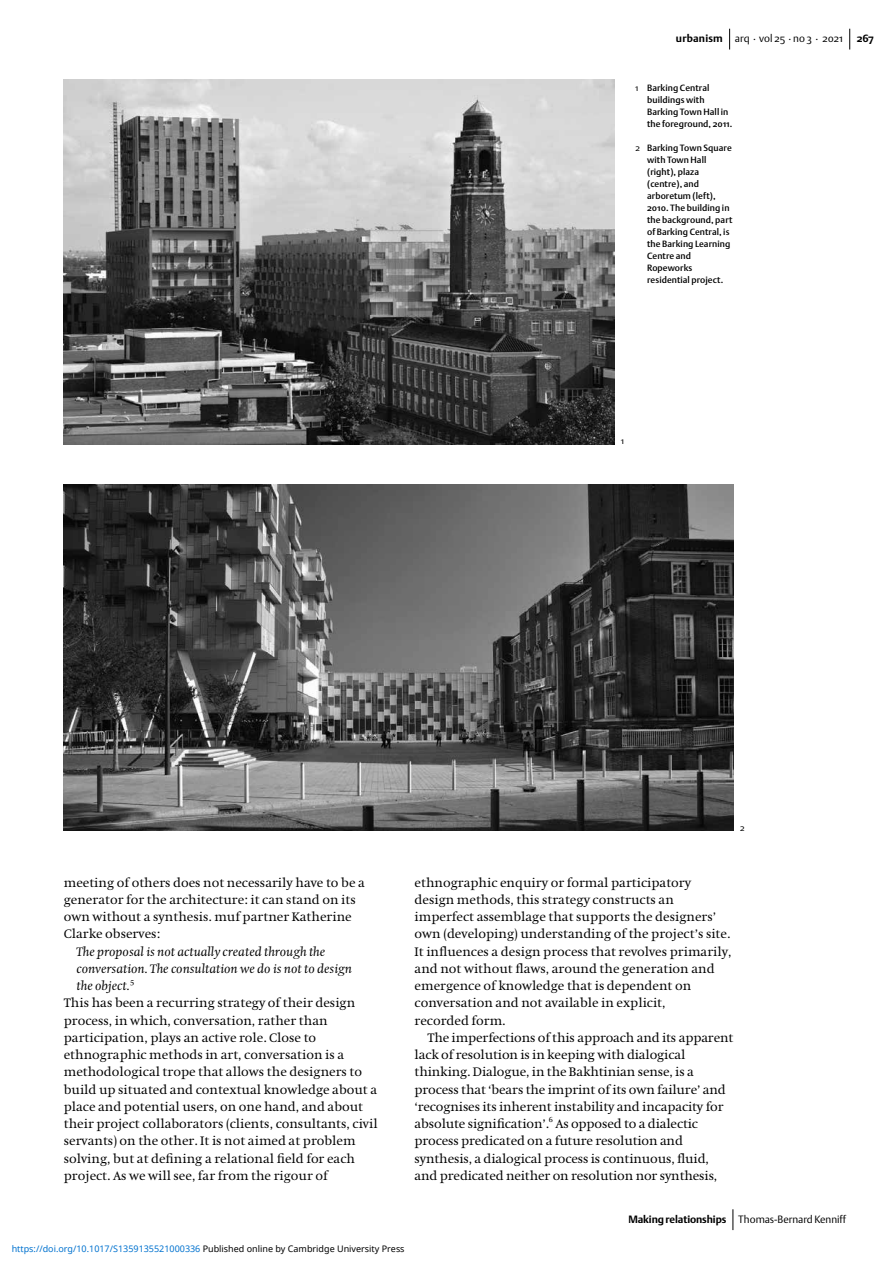
<style>
.page{position:relative;width:893px;height:1263px;background:#fff}
.page>*{position:absolute;margin:0;border:0;box-sizing:border-box;transform-origin:0 0}
.t1{font:12.75px/17.2px "Hollander";color:#000}
.t2{font:italic 12.75px/17.2px "Hollander";color:#000}
.t3{font:10.5px "DTL Argo ST Light";color:#000}
.t4{font:700 10.5px "DTL Argo ST";color:#000}
.t5{font:9px/12px "DTL Argo ST Medium";letter-spacing:.01em;color:#000}
.t6{font:9px "Noto Sans";color:#0172cf}
.t7{font:9px "DTL Argo ST Light";color:#000}
.t8{font:7.65px "Hollander SC";color:#000}
.s1{font-family:"DTL Argo ST";font-weight:700}
.s2{font-family:"DTL Argo ST Light"}
.s3{color:#000}
</style>
<div class="page">
<svg style="left:729px;top:29px;width:1px;height:21px"></svg>
<svg style="left:849px;top:29px;width:1px;height:21px"></svg>
<svg style="left:733px;top:1209px;width:1px;height:21px"></svg>
<img style="left:64px;top:79px;width:551px;height:365px">
<img style="left:64px;top:485px;width:670px;height:346px">
<p class="t3" style="left:676px;top:32px;width:168px"><span class="s1">urbanism</span> arq . vol 25 . no 3 . 2021</p>
<p class="t4" style="left:857px;top:32px;width:19px">267</p>
<p class="t5" style="left:647px;top:82px;width:87px;text-indent:-12px"><span class="s2">1</span> Barking Central buildings with<br>Barking Town Hall in the foreground, 2011.</p>
<p class="t5" style="left:647px;top:142px;width:87px;text-indent:-12px"><span class="s2">2</span> Barking Town Square with Town Hall (right), plaza (centre), and arboretum (left),<br>2010. The building in the background, part of Barking Central, is the Barking Learning<br>Centre and<br>Ropeworks residential project.</p>
<p class="t7" style="left:621px;top:436px;width:5px">1</p>
<p class="t7" style="left:740px;top:822px;width:6px">2</p>
<p class="t1" style="left:64px;top:874px;width:303px">meeting of others does not necessarily have to be a generator for the architecture: it can stand on its own without a synthesis. muf partner Katherine Clarke observes:</p>
<p class="t2" style="left:77px;top:943px;width:277px">The proposal is not actually created through the conversation. The consultation we do is not to design the object.</p>
<p class="t8" style="left:130px;top:977px;width:6px">5</p>
<p class="t1" style="left:64px;top:995px;width:315px">This has been a recurring strategy of their design process, in which, conversation, rather than participation, plays an active role. Close to ethnographic methods in art, conversation is a methodological trope that allows the designers to build up situated and contextual knowledge about a place and potential users, on one hand, and about their project collaborators (clients, consultants, civil servants) on the other. It is not aimed at problem solving, but at defining a relational field for each project. As we will see, far from the rigour of</p>
<p class="t1" style="left:415px;top:874px;width:318px">ethnographic enquiry or formal participatory design methods, this strategy constructs an imperfect assemblage that supports the designers’ own (developing) understanding of the project’s site.<br>It influences a design process that revolves primarily, and not without flaws, around the generation and emergence of knowledge that is dependent on conversation and not available in explicit,<br>recorded form.</p>
<p class="t1" style="left:415px;top:1029px;width:320px;text-indent:13px">The imperfections of this approach and its apparent lack of resolution is in keeping with dialogical thinking. Dialogue, in the Bakhtinian sense, is a process that ‘bears the imprint of its own failure’ and ‘recognises its inherent instability and incapacity for absolute signification’.</p>
<p class="t8" style="left:549px;top:1115px;width:6px">6</p>
<p class="t1" style="left:415px;top:1115px;width:304px;text-indent:141px">As opposed to a dialectic process predicated on a future resolution and synthesis, a dialogical process is continuous, fluid, and predicated neither on resolution nor synthesis,</p>
<p class="t6" style="left:12px;top:1243px;width:394px">https://doi.org/10.1017/S1359135521000336 <span class="s3">Published online by Cambridge University Press</span></p>
<p class="t3" style="left:628px;top:1212px;width:219px"><span class="s1">Making relationships</span> Thomas-Bernard Kenniff</p>
</div>
